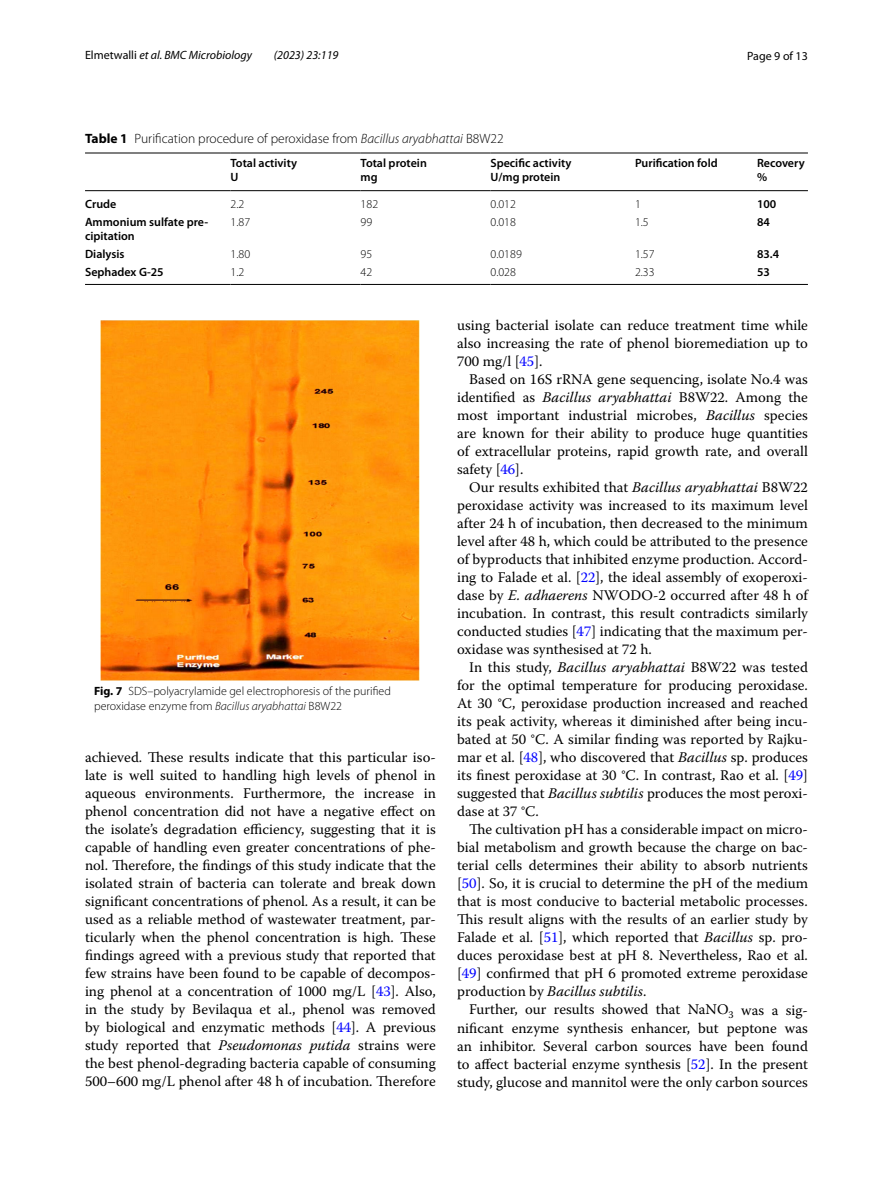
<style>
.page{position:relative;width:893px;height:1187px;background:#fff}
.page>*{position:absolute;margin:0;border:0;box-sizing:border-box;transform-origin:0 0}
.t1{font:14.7px/18px "Warnock Pro";color:#000;text-align:justify}
.t2{font:300 13.5px "Myriad Pro";color:#000}
.t3{font:300 12px/15px "Myriad Pro";color:#000}
.t4{font:600 12px/13.5px "Myriad Pro";color:#000}
.t5{font:italic 12px "Myriad Pro";color:#000}
.t6{font:12px "Myriad Pro";color:#000}
.s1{font-style:normal}
.s2{font-weight:700}
.s3{font-style:italic}
.s4{color:#00f}
</style>
<div class="page">
<hr style="left:85px;top:153px;width:146px;height:1px;background:#000">
<hr style="left:85px;top:190px;width:146px;height:1px;background:#000">
<hr style="left:231px;top:153px;width:130px;height:1px;background:#000">
<hr style="left:231px;top:190px;width:130px;height:1px;background:#000">
<hr style="left:361px;top:153px;width:129px;height:1px;background:#000">
<hr style="left:361px;top:190px;width:129px;height:1px;background:#000">
<hr style="left:490px;top:153px;width:145px;height:1px;background:#000">
<hr style="left:490px;top:190px;width:145px;height:1px;background:#000">
<hr style="left:635px;top:153px;width:122px;height:1px;background:#000">
<hr style="left:635px;top:190px;width:122px;height:1px;background:#000">
<hr style="left:757px;top:153px;width:51px;height:1px;background:#000">
<hr style="left:757px;top:190px;width:51px;height:1px;background:#000">
<hr style="left:85px;top:284px;width:146px;height:1px;background:#000">
<hr style="left:231px;top:284px;width:130px;height:1px;background:#000">
<hr style="left:361px;top:284px;width:129px;height:1px;background:#000">
<hr style="left:490px;top:284px;width:145px;height:1px;background:#000">
<hr style="left:635px;top:284px;width:122px;height:1px;background:#000">
<hr style="left:757px;top:284px;width:51px;height:1px;background:#000">
<img style="left:101px;top:321px;width:319px;height:359px">
<p class="t5" style="left:85px;top:48px;width:168px"><span class="s1">Elmetwalli</span> et al. BMC Microbiology</p>
<p class="t5" style="left:274px;top:48px;width:66px">(2023) 23:119</p>
<p class="t6" style="left:747px;top:48px;width:62px">Page 9 of 13</p>
<p class="t2" style="left:85px;top:131px;width:420px"><span class="s2">Table 1</span> Purification procedure of peroxidase from <span class="s3">Bacillus aryabhattai</span> B8W22</p>
<p class="t4" style="left:231px;top:156px;width:68px">Total activity<br>U</p>
<p class="t4" style="left:361px;top:156px;width:68px">Total protein mg</p>
<p class="t4" style="left:490px;top:156px;width:82px">Specific activity<br>U/mg protein</p>
<p class="t4" style="left:635px;top:156px;width:84px">Purification fold</p>
<p class="t4" style="left:757px;top:156px;width:49px">Recovery %</p>
<p class="t4" style="left:85px;top:197px;width:33px">Crude</p>
<p class="t3" style="left:231px;top:196px;width:15px">2.2</p>
<p class="t3" style="left:361px;top:196px;width:19px">182</p>
<p class="t3" style="left:490px;top:196px;width:27px">0.012</p>
<p class="t3" style="left:635px;top:196px;width:7px">1</p>
<p class="t4" style="left:757px;top:197px;width:21px">100</p>
<p class="t4" style="left:85px;top:215px;width:125px">Ammonium sulfate pre‑ cipitation</p>
<p class="t3" style="left:231px;top:215px;width:21px">1.87</p>
<p class="t3" style="left:361px;top:215px;width:13px">99</p>
<p class="t3" style="left:490px;top:215px;width:27px">0.018</p>
<p class="t3" style="left:635px;top:215px;width:15px">1.5</p>
<p class="t4" style="left:757px;top:215px;width:14px">84</p>
<p class="t4" style="left:85px;top:246px;width:41px">Dialysis</p>
<p class="t3" style="left:231px;top:246px;width:21px">1.80</p>
<p class="t3" style="left:361px;top:246px;width:13px">95</p>
<p class="t3" style="left:490px;top:246px;width:33px">0.0189</p>
<p class="t3" style="left:635px;top:246px;width:21px">1.57</p>
<p class="t4" style="left:757px;top:246px;width:24px">83.4</p>
<p class="t4" style="left:85px;top:265px;width:80px">Sephadex G-25</p>
<p class="t3" style="left:231px;top:264px;width:15px">1.2</p>
<p class="t3" style="left:361px;top:264px;width:13px">42</p>
<p class="t3" style="left:490px;top:264px;width:27px">0.028</p>
<p class="t3" style="left:635px;top:264px;width:21px">2.33</p>
<p class="t4" style="left:757px;top:265px;width:14px">53</p>
<p class="t3" style="left:94px;top:683px;width:298px"><span class="s2">Fig. 7</span> SDS–polyacrylamide gel electrophoresis of the purified peroxidase enzyme from <span class="s3">Bacillus aryabhattai</span> B8W22</p>
<p class="t1" style="left:85px;top:747px;width:352px">achieved. These results indicate that this particular iso&shy;late is well suited to handling high levels of phenol in aqueous environments. Furthermore, the increase in phenol concentration did not have a negative effect on the isolate’s degradation efficiency, suggesting that it is capable of handling even greater concentrations of phe&shy;nol. Therefore, the findings of this study indicate that the isolated strain of bacteria can tolerate and break down significant concentrations of phenol. As a result, it can be used as a reliable method of wastewater treatment, par&shy;ticularly when the phenol concentration is high. These findings agreed with a previous study that reported that few strains have been found to be capable of decompos&shy;ing phenol at a concentration of 1000 mg/L [<span class="s4">43</span>]. Also, in the study by Bevilaqua et al., phenol was removed by biological and enzymatic methods [<span class="s4">44</span>]. A previous study reported that <span class="s3">Pseudomonas putida</span> strains were the best phenol-degrading bacteria capable of consuming 500–600 mg/L phenol after 48 h of incubation. Therefore</p>
<p class="t1" style="left:457px;top:316px;width:352px">using bacterial isolate can reduce treatment time while also increasing the rate of phenol bioremediation up to 700 mg/l [<span class="s4">45</span>].</p>
<p class="t1" style="left:457px;top:370px;width:352px;text-indent:12px">Based on 16S rRNA gene sequencing, isolate No.4 was identified as <span class="s3">Bacillus aryabhattai</span> B8W22. Among the most important industrial microbes, <span class="s3">Bacillus</span> species are known for their ability to produce huge quantities of extracellular proteins, rapid growth rate, and overall safety [<span class="s4">46</span>].</p>
<p class="t1" style="left:457px;top:478px;width:352px;text-indent:12px">Our results exhibited that <span class="s3">Bacillus aryabhattai</span> B8W22 peroxidase activity was increased to its maximum level after 24 h of incubation, then decreased to the minimum level after 48 h, which could be attributed to the presence of byproducts that inhibited enzyme production. Accord&shy;ing to Falade et al. [<span class="s4">22</span>], the ideal assembly of exoperoxi&shy;dase by <span class="s3">E. adhaerens</span> NWODO-2 occurred after 48 h of incubation. In contrast, this result contradicts similarly conducted studies [<span class="s4">47</span>] indicating that the maximum per&shy;oxidase was synthesised at 72 h.</p>
<p class="t1" style="left:457px;top:658px;width:352px;text-indent:12px">In this study, <span class="s3">Bacillus aryabhattai</span> B8W22 was tested for the optimal temperature for producing peroxidase.<br>At 30 °C, peroxidase production increased and reached its peak activity, whereas it diminished after being incu&shy;bated at 50 °C. A similar finding was reported by Rajku&shy;mar et al. [<span class="s4">48</span>], who discovered that <span class="s3">Bacillus</span> sp. produces its finest peroxidase at 30 °C. In contrast, Rao et al. [<span class="s4">49</span>] suggested that <span class="s3">Bacillus subtilis</span> produces the most peroxi&shy;dase at 37 °C.</p>
<p class="t1" style="left:457px;top:820px;width:352px;text-indent:12px">The cultivation pH has a considerable impact on micro&shy;bial metabolism and growth because the charge on bac&shy;terial cells determines their ability to absorb nutrients [<span class="s4">50</span>]. So, it is crucial to determine the pH of the medium that is most conducive to bacterial metabolic processes.<br>This result aligns with the results of an earlier study by Falade et al. [<span class="s4">51</span>], which reported that <span class="s3">Bacillus</span> sp. pro&shy;duces peroxidase best at pH 8. Nevertheless, Rao et al. [<span class="s4">49</span>] confirmed that pH 6 promoted extreme peroxidase production by <span class="s3">Bacillus subtilis</span>.</p>
<p class="t1" style="left:457px;top:1000px;width:352px;text-indent:12px">Further, our results showed that NaNO<sub>3</sub> was a sig&shy;nificant enzyme synthesis enhancer, but peptone was an inhibitor. Several carbon sources have been found to affect bacterial enzyme synthesis [<span class="s4">52</span>]. In the present study, glucose and mannitol were the only carbon sources</p>
</div>
